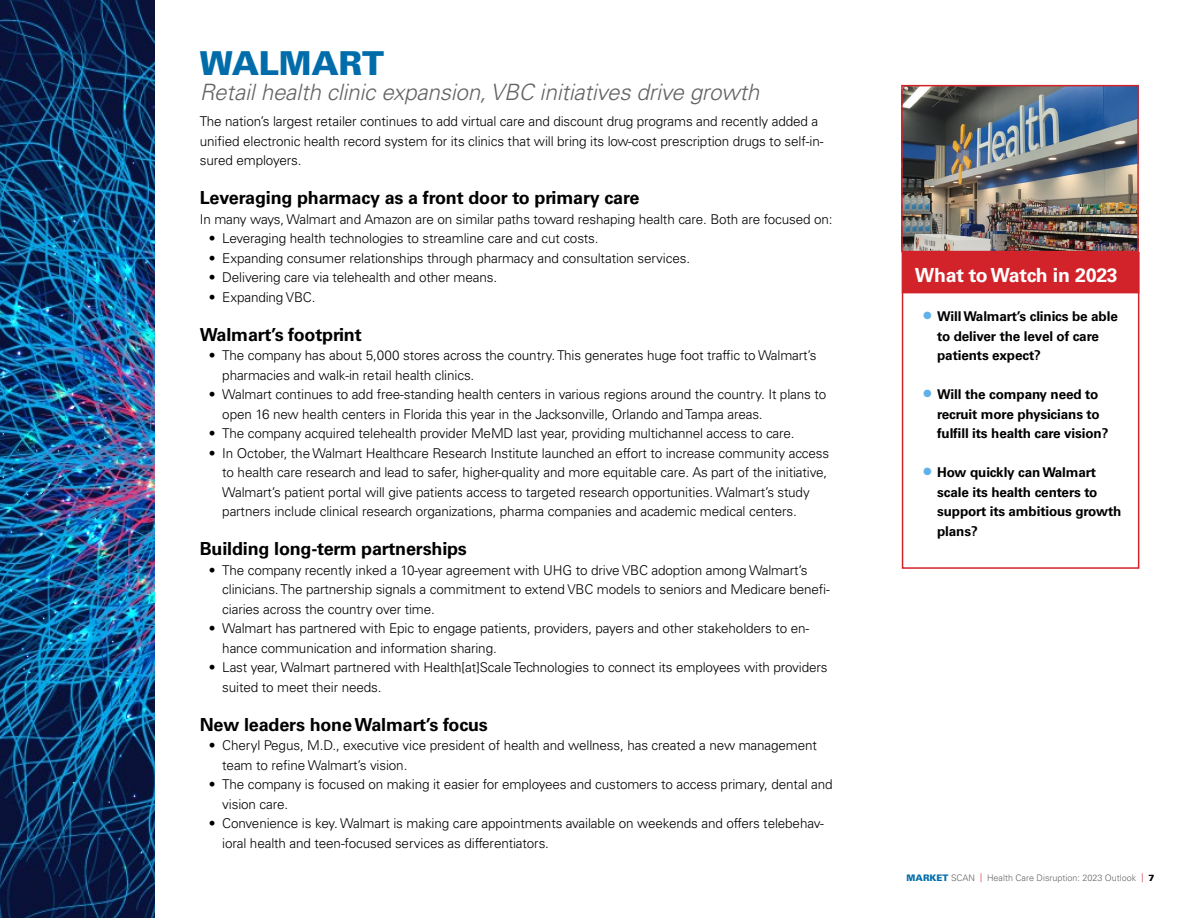
<style>
.page{position:relative;width:1188px;height:918px;background:#fff}
.page>*{position:absolute;margin:0;border:0;box-sizing:border-box;transform-origin:0 0}
.t1{font:900 33px "Univers LT Std";letter-spacing:-.01em;color:#006daa}
.t2{font:italic 300 22.5px "Univers LT Std";letter-spacing:-.01em;color:#636466}
.t3{font:700 19.5px "Univers LT Std";letter-spacing:-.01em;color:#fff}
.t4{font:700 18px "Univers LT Std";letter-spacing:-.01em;color:#000}
.t5{font:300 13.5px/19.5px "Univers LT Std";letter-spacing:-.01em;color:#000}
.t6{font:700 13.5px/19.5px "Univers LT Std";letter-spacing:-.01em;color:#000}
.t7{font:300 9px "Univers LT Std";color:#636466}
.s1{font-size:21px;color:#61b1e8}
.s2{font-weight:900;color:#006daa}
.s3{font-weight:900;color:#000}
</style>
<div class="page">
<img style="left:0;top:0;width:155px;height:918px">
<div style="left:902px;top:252px;width:237px;height:317px;border:2px solid #d2232a"></div>
<div style="left:902px;top:252px;width:237px;height:41px;background:#d2232a"></div>
<img style="left:904px;top:88px;width:232px;height:161px">
<div style="left:901px;top:85px;width:238px;height:167px;border:2px solid #d2232a"></div>
<h1 class="t1" style="left:200px;top:42px;width:186px">WALMART</h1>
<h2 class="t2" style="left:200px;top:79px;width:561px">Retail health clinic expansion, VBC initiatives drive growth</h2>
<p class="t5" style="left:200px;top:112px;width:625px">The nation’s largest retailer continues to add virtual care and discount drug programs and recently added a unified electronic health record system for its clinics that will bring its low-cost prescription drugs to self-in&shy;sured employers.</p>
<h3 class="t4" style="left:200px;top:188px;width:441px">Leveraging pharmacy as a front door to primary care</h3>
<p class="t5" style="left:200px;top:209px;width:634px">In many ways, Walmart and Amazon are on similar paths toward reshaping health care. Both are focused on:</p>
<p class="t5" style="left:209px;top:229px;width:391px">• Leveraging health technologies to streamline care and cut costs.</p>
<p class="t5" style="left:209px;top:248px;width:483px">• Expanding consumer relationships through pharmacy and consultation services.</p>
<p class="t5" style="left:209px;top:268px;width:290px">• Delivering care via telehealth and other means.</p>
<p class="t5" style="left:209px;top:287px;width:108px">• Expanding VBC.</p>
<h3 class="t4" style="left:200px;top:324px;width:163px">Walmart’s footprint</h3>
<p class="t5" style="left:222px;top:346px;width:596px;text-indent:-14px">• The company has about 5,000 stores across the country. This generates huge foot traffic to Walmart’s pharmacies and walk-in retail health clinics.</p>
<p class="t5" style="left:222px;top:385px;width:606px;text-indent:-14px">• Walmart continues to add free-standing health centers in various regions around the country. It plans to open 16 new health centers in Florida this year in the Jacksonville, Orlando and Tampa areas.</p>
<p class="t5" style="left:209px;top:424px;width:587px">• The company acquired telehealth provider MeMD last year, providing multichannel access to care.</p>
<p class="t5" style="left:222px;top:443px;width:609px;text-indent:-14px">• In October, the Walmart Healthcare Research Institute launched an effort to increase community access to health care research and lead to safer, higher-quality and more equitable care. As part of the initiative, Walmart’s patient portal will give patients access to targeted research opportunities. Walmart’s study partners include clinical research organizations, pharma companies and academic medical centers.</p>
<h3 class="t4" style="left:200px;top:539px;width:269px">Building long-term partnerships</h3>
<p class="t5" style="left:222px;top:560px;width:609px;text-indent:-14px">• The company recently inked a 10-year agreement with UHG to drive VBC adoption among Walmart’s clinicians. The partnership signals a commitment to extend VBC models to seniors and Medicare benefi&shy;ciaries across the country over time.</p>
<p class="t5" style="left:222px;top:619px;width:589px;text-indent:-14px">• Walmart has partnered with Epic to engage patients, providers, payers and other stakeholders to en&shy;hance communication and information sharing.</p>
<p class="t5" style="left:222px;top:658px;width:607px;text-indent:-14px">• Last year, Walmart partnered with Health[at]Scale Technologies to connect its employees with providers suited to meet their needs.</p>
<h3 class="t4" style="left:200px;top:714px;width:290px">New leaders hone Walmart’s focus</h3>
<p class="t5" style="left:222px;top:736px;width:596px;text-indent:-14px">• Cheryl Pegus, M.D., executive vice president of health and wellness, has created a new management team to refine Walmart’s vision.</p>
<p class="t5" style="left:222px;top:775px;width:612px;text-indent:-14px">• The company is focused on making it easier for employees and customers to access primary, dental and vision care.</p>
<p class="t5" style="left:222px;top:814px;width:603px;text-indent:-14px">• Convenience is key. Walmart is making care appointments available on weekends and offers telebehav&shy;ioral health and teen-focused services as differentiators.</p>
<h3 class="t3" style="left:915px;top:264px;width:205px">What to Watch in 2023</h3>
<p class="t6" style="left:937px;top:307px;width:182px;text-indent:-13px"><span class="s1">•</span> Will Walmart’s clinics be able to deliver the level of care patients expect?</p>
<p class="t6" style="left:937px;top:385px;width:173px;text-indent:-13px"><span class="s1">•</span> Will the company need to recruit more physicians to fulfill its health care vision?</p>
<p class="t6" style="left:937px;top:463px;width:186px;text-indent:-13px"><span class="s1">•</span> How quickly can Walmart scale its health centers to support its ambitious growth plans?</p>
<p class="t7" style="left:907px;top:873px;width:249px"><span class="s2">MARKET</span> SCAN <sup>|</sup> Health Care Disruption: 2023 Outlook <sup>|</sup> <span class="s3">7</span></p>
</div>
